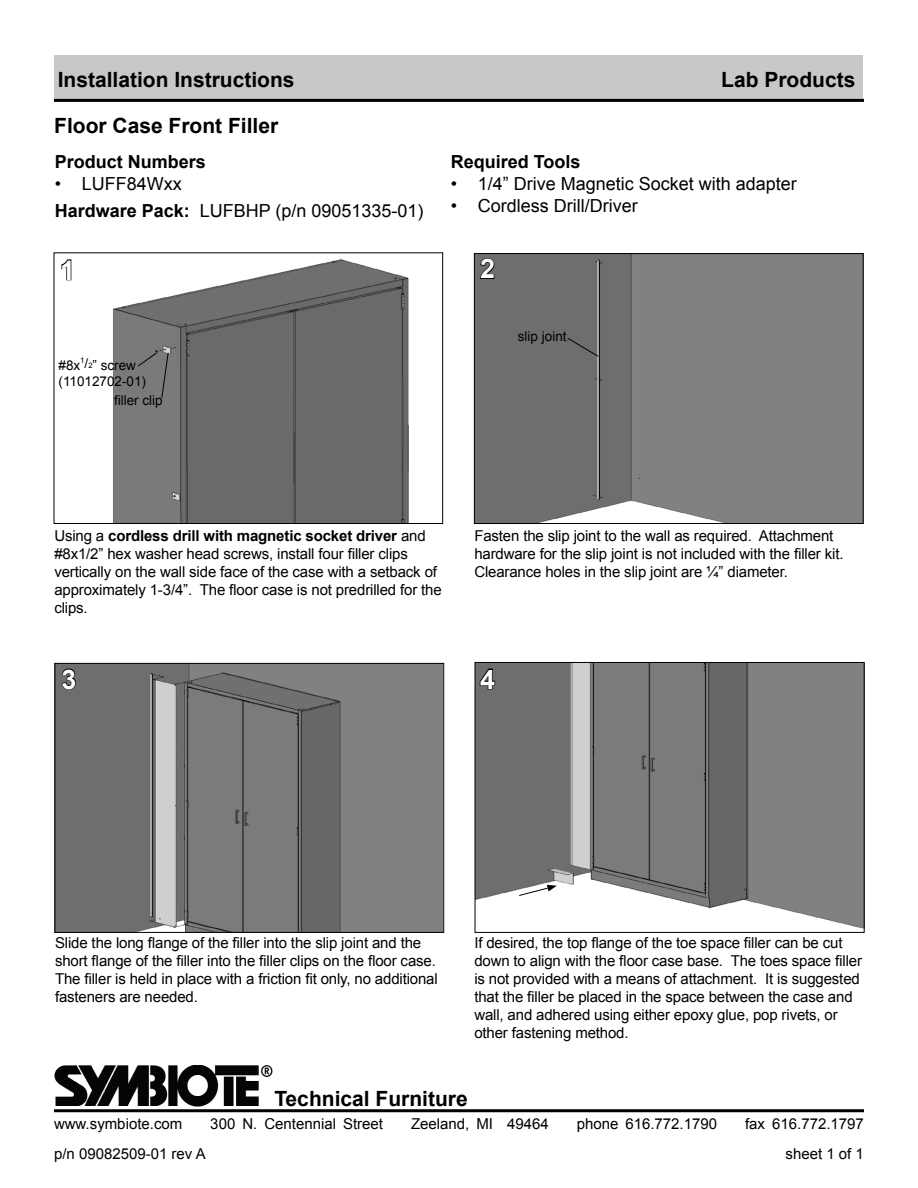
<style>
.page{position:relative;width:918px;height:1188px;background:#fff}
.page>*{position:absolute;margin:0;border:0;box-sizing:border-box;transform-origin:0 0}
.t1{font:700 27px "Arial";color:#fff}
.t2{font:700 21px "Arial";color:#000}
.t3{font:18px "Arial";color:#000}
.t4{font:700 18px "Arial";color:#000}
.t5{font:15px/18px "Arial";letter-spacing:-.01em;color:#000}
.t6{font:13.5px/16.2px "Arial";color:#000}
.s1{font-weight:700}
</style>
<div class="page">
<div style="left:55px;top:55px;width:808px;height:45px;background:#c7c8ca"></div>
<hr style="left:54px;top:99px;width:810px;height:3px;background:#000">
<hr style="left:54px;top:1109px;width:810px;height:3px;background:#000">
<img style="left:54px;top:1066px;width:219px;height:40px">
<img style="left:113px;top:259px;width:296px;height:263px">
<div style="left:54px;top:253px;width:389px;height:271px;border:1px solid #000"></div>
<img style="left:476px;top:255px;width:386px;height:267px">
<div style="left:474px;top:253px;width:390px;height:271px;border:1px solid #000"></div>
<svg style="left:61px;top:259px;width:11px;height:22px"></svg>
<img style="left:57px;top:665px;width:385px;height:266px">
<div style="left:55px;top:663px;width:389px;height:270px;border:1px solid #000"></div>
<img style="left:477px;top:664px;width:385px;height:265px">
<div style="left:475px;top:662px;width:389px;height:271px;border:1px solid #000"></div>
<svg style="left:61px;top:668px;width:16px;height:22px"></svg>
<svg style="left:479px;top:257px;width:16px;height:23px"></svg>
<svg style="left:479px;top:668px;width:17px;height:22px"></svg>
<svg style="left:137px;top:352px;width:32px;height:47px;background:#747474"></svg>
<svg style="left:567px;top:337px;width:32px;height:20px"></svg>
<svg style="left:518px;top:885px;width:39px;height:11px"></svg>
<h2 class="t2" style="left:58px;top:66px;width:238px">Installation Instructions</h2>
<h2 class="t2" style="left:54px;top:112px;width:226px">Floor Case Front Filler</h2>
<p class="t4" style="left:55px;top:150px;width:153px">Product Numbers</p>
<p class="t3" style="left:55px;top:172px;width:129px">• LUFF84Wxx</p>
<p class="t3" style="left:55px;top:199px;width:370px"><span class="s1">Hardware Pack:</span> LUFBHP (p/n 09051335-01)</p>
<h1 class="t1" style="left:60px;top:252px;width:17px">1</h1>
<p class="t6" style="left:58px;top:358px;width:89px">#8x<sup>1</sup>/<sup>2</sup>” screw (11012702-01)</p>
<p class="t6" style="left:114px;top:393px;width:50px">filler clip</p>
<h2 class="t2" style="left:721px;top:66px;width:136px">Lab Products</h2>
<p class="t4" style="left:451px;top:150px;width:131px">Required Tools</p>
<p class="t3" style="left:451px;top:172px;width:348px">• 1/4” Drive Magnetic Socket with adapter</p>
<p class="t3" style="left:451px;top:194px;width:188px">• Cordless Drill/Driver</p>
<h1 class="t1" style="left:480px;top:251px;width:17px">2</h1>
<p class="t6" style="left:518px;top:329px;width:50px">slip joint</p>
<p class="t5" style="left:54px;top:527px;width:389px">Using a <span class="s1">cordless drill with magnetic socket driver</span> and #8x1/2” hex washer head screws, install four filler clips vertically on the wall side face of the case with a setback of approximately 1-3/4”. The floor case is not predrilled for the clips.</p>
<h1 class="t1" style="left:62px;top:661px;width:17px">3</h1>
<p class="t5" style="left:474px;top:527px;width:371px">Fasten the slip joint to the wall as required. Attachment hardware for the slip joint is not included with the filler kit.<br>Clearance holes in the slip joint are ¼” diameter.</p>
<h1 class="t1" style="left:480px;top:661px;width:17px">4</h1>
<p class="t5" style="left:55px;top:934px;width:384px">Slide the long flange of the filler into the slip joint and the short flange of the filler into the filler clips on the floor case.<br>The filler is held in place with a friction fit only, no additional fasteners are needed.</p>
<p class="t5" style="left:474px;top:934px;width:389px">If desired, the top flange of the toe space filler can be cut down to align with the floor case base. The toes space filler is not provided with a means of attachment. It is suggested that the filler be placed in the space between the case and wall, and adhered using either epoxy glue, pop rivets, or other fastening method.</p>
<h2 class="t2" style="left:274px;top:1084px;width:195px">Technical Furniture</h2>
<p class="t5" style="left:54px;top:1115px;width:130px">www.symbiote.com</p>
<p class="t5" style="left:210px;top:1115px;width:174px">300 N. Centennial Street</p>
<p class="t5" style="left:411px;top:1115px;width:139px">Zeeland, MI 49464</p>
<p class="t5" style="left:577px;top:1115px;width:142px">phone 616.772.1790</p>
<p class="t5" style="left:745px;top:1115px;width:120px">fax 616.772.1797</p>
<p class="t5" style="left:54px;top:1145px;width:153px">p/n 09082509-01 rev A</p>
<p class="t5" style="left:786px;top:1145px;width:80px">sheet 1 of 1</p>
</div>
